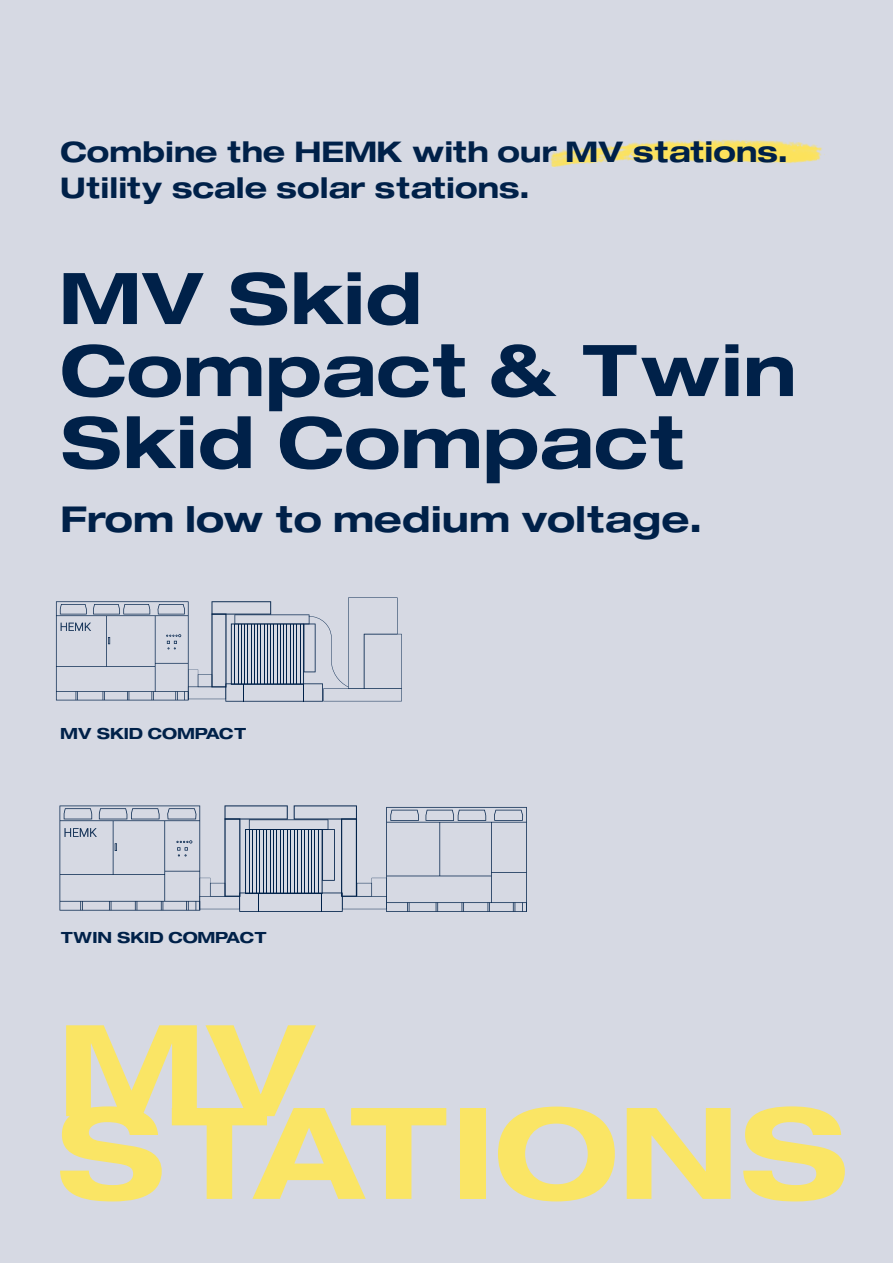
<style>
.page{position:relative;width:893px;height:1263px;background:#d6d9e3}
.page>*{position:absolute;margin:0;border:0;box-sizing:border-box;transform-origin:0 0}
.t1{font:160.5px "FLURO Bold";color:#fae565}
.t2{font:90px/72px "FLURO Bold";color:#002149}
.t3{font:45px "FLURO Bold";color:#002149}
.t4{font:36px/36px "FLURO Bold";color:#002149}
.t5{font:19.5px "FLURO Bold";color:#002149}
</style>
<div class="page">
<img style="left:550px;top:140px;width:275px;height:27px">
<svg style="left:60px;top:805px;width:467px;height:107px"></svg>
<svg style="left:56px;top:597px;width:346px;height:105px"></svg>
<p class="t4" style="left:60px;top:132px;width:729px">Combine the HEMK with our MV stations.<br>Utility scale solar stations.</p>
<h2 class="t2" style="left:60px;top:259px;width:737px">MV Skid<br>Compact &amp; Twin<br>Skid Compact</h2>
<p class="t3" style="left:60px;top:495px;width:643px">From low to medium voltage.</p>
<p class="t5" style="left:60px;top:723px;width:188px">MV SKID COMPACT</p>
<p class="t5" style="left:60px;top:927px;width:208px">TWIN SKID COMPACT</p>
<h1 class="t1" style="left:60px;top:986px;width:260px">MV</h1>
<h1 class="t1" style="left:56px;top:1069px;width:795px">STATIONS</h1>
</div>
